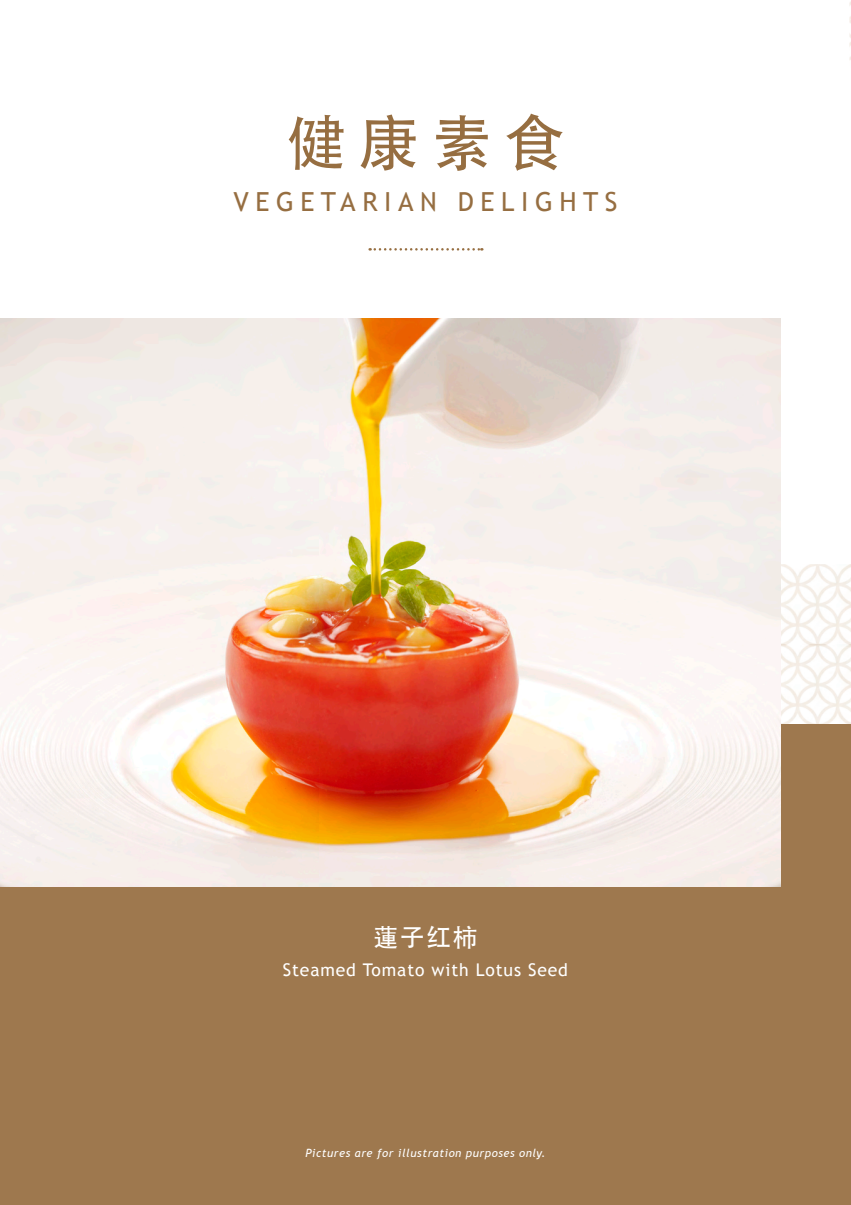
<style>
.page{position:relative;width:851px;height:1205px;background:#fff}
.page>*{position:absolute;margin:0;border:0;box-sizing:border-box;transform-origin:0 0}
.t1{font:60.62px "Adobe Heiti Std";color:#966e41}
.t2{font:26.25px "Trebuchet MS";letter-spacing:.25em;color:#966e41}
.t3{font:500 25px "ST Heiti SC";color:#fff}
.t4{font:17.5px "Trebuchet MS";letter-spacing:.05em;color:#fff}
.t5{font:italic 11.25px "Trebuchet MS";letter-spacing:.05em;color:#fff}
</style>
<div class="page">
<img style="left:849px;top:3px;width:1px;height:57px">
<img style="left:780px;top:564px;width:70px;height:80px">
<img style="left:780px;top:644px;width:70px;height:81px">
<div style="left:0;top:725px;width:850px;height:480px;background:#9e784e"></div>
<img style="left:0;top:319px;width:780px;height:567px">
<svg style="left:369px;top:248px;width:113px;height:3px"></svg>
<p class="t1" style="left:286px;top:107px;width:280px">健康素食</p>
<p class="t2" style="left:233px;top:186px;width:385px">VEGETARIAN DELIGHTS</p>
<p class="t3" style="left:373px;top:923px;width:105px">蓮子红柿</p>
<p class="t4" style="left:283px;top:960px;width:286px">Steamed Tomato with Lotus Seed</p>
<p class="t5" style="left:305px;top:1146px;width:241px">Pictures are for illustration purposes only.</p>
</div>
